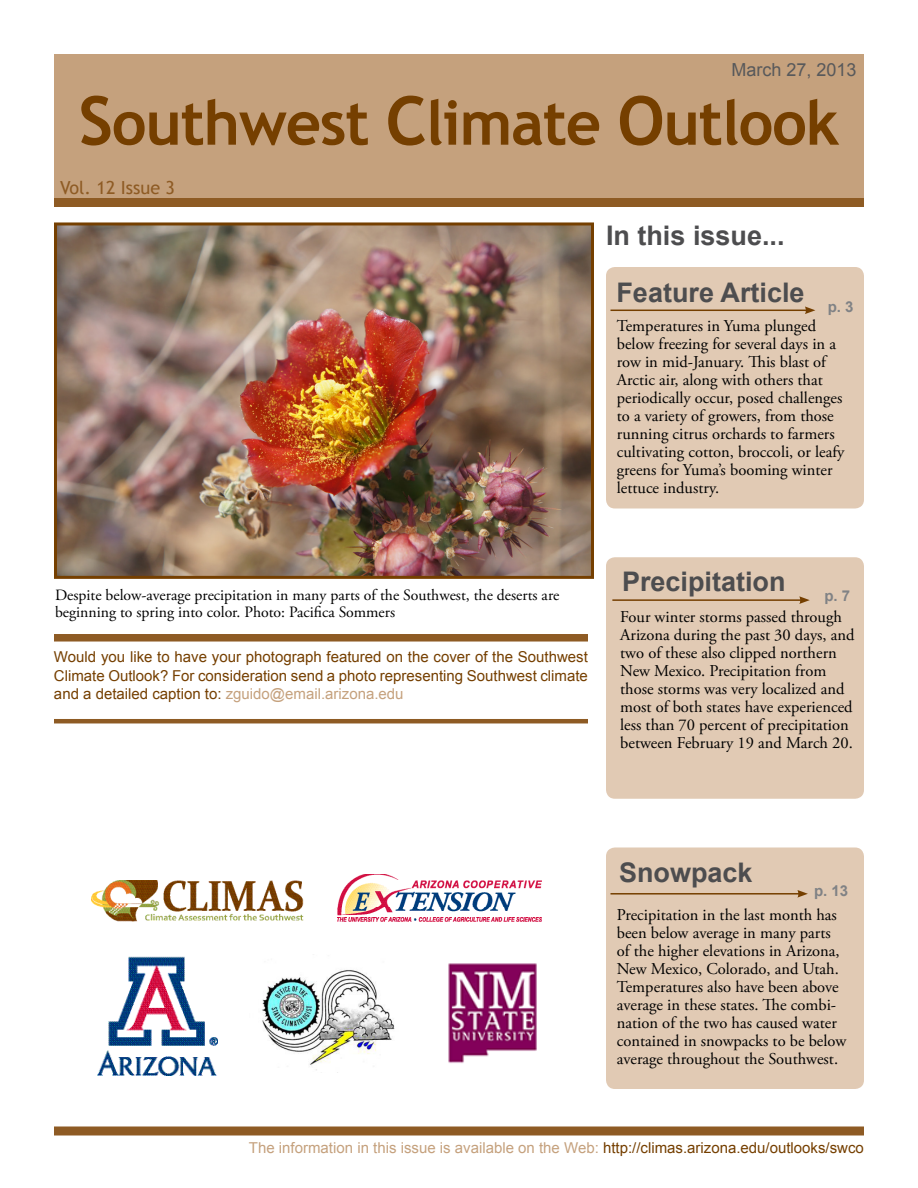
<style>
.page{position:relative;width:918px;height:1188px;background:#fff}
.page>*{position:absolute;margin:0;border:0;box-sizing:border-box;transform-origin:0 0}
.t1{font:700 61.5px "Trebuchet MS";letter-spacing:-.02em;color:#753f00}
.t2{font:700 27px "Arial";color:#4d4d4f}
.t3{font:18px "Arial";color:#58595b}
.t4{font:18px "Trebuchet MS";color:#8e5b24}
.t5{font:16.5px/18px "Adobe Garamond Pro";color:#000}
.t6{font:15.75px/16.5px "Adobe Garamond Pro";color:#000}
.t7{font:15px/18.8px "Arial";color:#753f00;text-align:justify}
.t8{font:15px "Arial";color:#c5a17d}
.t9{font:700 15px "Arial";color:#808285}
.s1{font-size:67.5px}
.s2{color:#c5a17d}
.s3{color:#753f00}
</style>
<div class="page">
<div style="left:54px;top:54px;width:810px;height:144px;background:#c5a17d"></div>
<div style="left:606px;top:557px;width:258px;height:242px;background:#e1cab4;border-radius:9px"></div>
<div style="left:606px;top:267px;width:258px;height:241px;background:#e1cab4;border-radius:9px"></div>
<div style="left:606px;top:848px;width:258px;height:241px;background:#e1cab4;border-radius:9px"></div>
<div style="left:54px;top:198px;width:810px;height:9px;background:#8e5b24"></div>
<img style="left:91px;top:881px;width:213px;height:41px">
<img style="left:338px;top:874px;width:203px;height:47px">
<div style="left:54px;top:1126px;width:810px;height:10px;background:#8e5b24;border:2px solid #8e5b24"></div>
<img style="left:448px;top:963px;width:89px;height:101px">
<img style="left:262px;top:970px;width:133px;height:103px">
<img style="left:98px;top:956px;width:120px;height:120px">
<img style="left:58px;top:226px;width:532px;height:349px">
<div style="left:54px;top:222px;width:540px;height:357px;border:3px solid #753f00"></div>
<hr style="left:54px;top:719px;width:534px;height:4px;background:#8e5b24">
<hr style="left:612px;top:599px;width:190px;height:2px;background:#753f00">
<svg style="left:799px;top:596px;width:11px;height:8px"></svg>
<hr style="left:610px;top:310px;width:197px;height:1px;background:#753f00">
<svg style="left:805px;top:306px;width:10px;height:8px"></svg>
<div style="left:54px;top:634px;width:534px;height:8px;background:#8e5b24;border:2px solid #8e5b24"></div>
<hr style="left:610px;top:893px;width:190px;height:2px;background:#753f00">
<svg style="left:797px;top:890px;width:11px;height:8px"></svg>
<p class="t3" style="left:731px;top:58px;width:127px">March 27, 2013</p>
<h1 class="t1" style="left:79px;top:84px;width:762px"><span class="s1">S</span>outhwest <span class="s1">C</span>limate <span class="s1">O</span>utlook</h1>
<p class="t4" style="left:60px;top:177px;width:116px">Vol. 12 Issue 3</p>
<h2 class="t2" style="left:606px;top:217px;width:180px">In this issue...</h2>
<h2 class="t2" style="left:616px;top:275px;width:239px">Feature Article <sub>p.</sub> <sub>3</sub></h2>
<p class="t5" style="left:617px;top:318px;width:229px">Temperatures in Yuma plunged below freezing for several days in a row in mid-January. This blast of Arctic air, along with others that periodically occur, posed challenges to a variety of growers, from those running citrus orchards to farmers cultivating cotton, broccoli, or leafy greens for Yuma’s booming winter lettuce industry.</p>
<p class="t6" style="left:55px;top:588px;width:506px">Despite below-average precipitation in many parts of the Southwest, the deserts are beginning to spring into color. Photo: Pacifica Sommers</p>
<p class="t7" style="left:54px;top:647px;width:535px">Would you like to have your photograph featured on the cover of the Southwest Climate Outlook? For consideration send a photo representing Southwest climate and a detailed caption to: <span class="s2">zguido@email.arizona.edu</span></p>
<h2 class="t2" style="left:622px;top:563px;width:165px">Precipitation</h2>
<p class="t9" style="left:824px;top:585px;width:27px">p. 7</p>
<p class="t5" style="left:620px;top:609px;width:236px">Four winter storms passed through Arizona during the past 30 days, and two of these also clipped northern New Mexico. Precipitation from those storms was very localized and most of both states have experienced less than 70 percent of precipitation between February 19 and March 20.</p>
<h2 class="t2" style="left:619px;top:854px;width:135px">Snowpack</h2>
<p class="t9" style="left:814px;top:881px;width:36px">p. 13</p>
<p class="t5" style="left:617px;top:906px;width:231px">Precipitation in the last month has been below average in many parts of the higher elevations in Arizona, New Mexico, Colorado, and Utah.<br>Temperatures also have been above average in these states. The combi&shy;nation of the two has caused water contained in snowpacks to be below average throughout the Southwest.</p>
<p class="t8" style="left:249px;top:1138px;width:617px">The information in this issue is available on the Web: <span class="s3">http://climas.arizona.edu/outlooks/swco</span></p>
</div>
